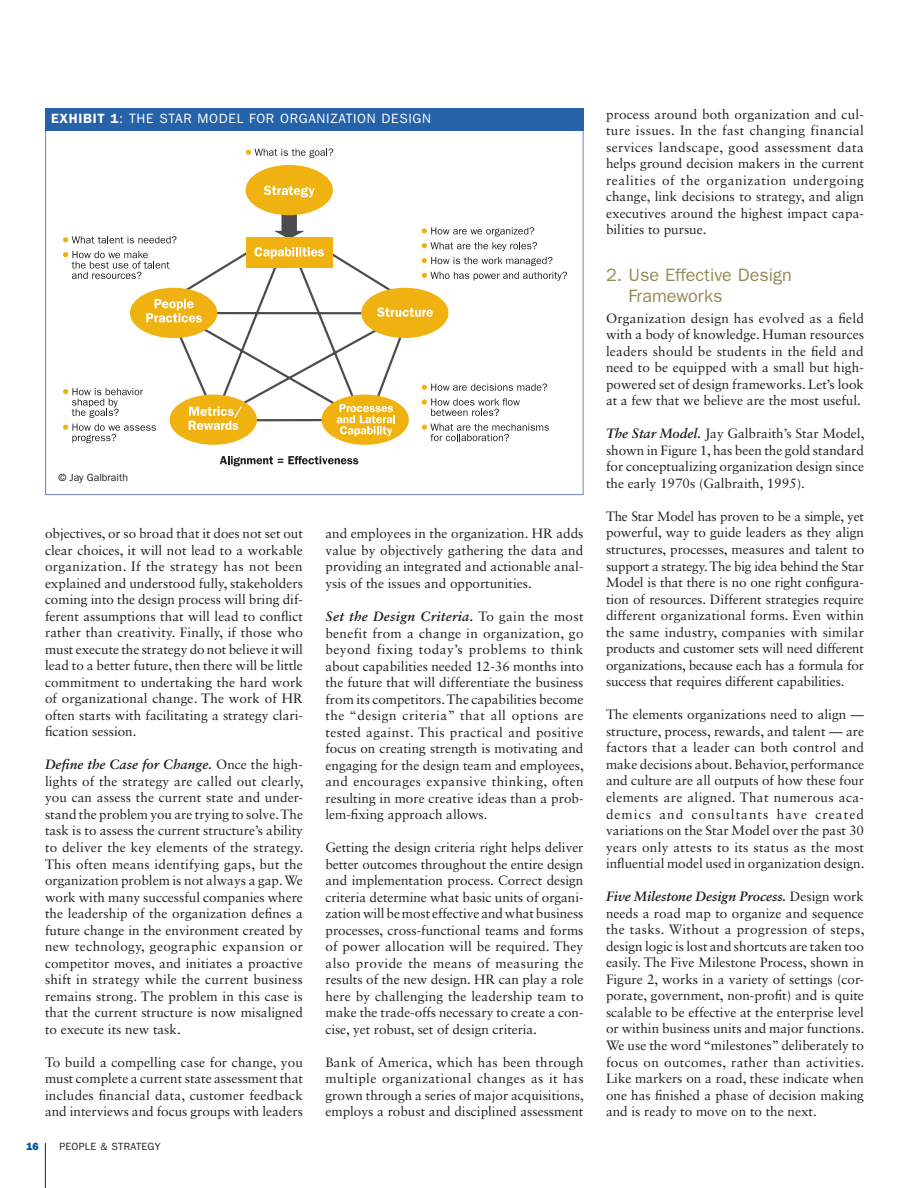
<style>
.page{position:relative;width:918px;height:1188px;background:#fff}
.page>*{position:absolute;margin:0;border:0;box-sizing:border-box;transform-origin:0 0}
.t1{font:18px/21px "ITC Franklin Gothic Std";color:#948a54}
.t2{font:13.5px/16.5px "Sabon LT Std";color:#231f20;text-align:justify}
.t3{font:13.5px "ITC Franklin Gothic Std";letter-spacing:.05em;color:#fff}
.t4{font:600 13.5px "ITC Franklin Gothic Std";color:#fff}
.t5{font:10.5px "ITC Franklin Gothic Std";letter-spacing:.01em;color:#231f20}
.t6{font:10.5px "ITC Franklin Gothic Std Hvy";color:#01529a}
.s1{font-weight:600}
.s2{font-weight:700;font-style:italic}
</style>
<div class="page">
<hr style="left:45px;top:1143px;width:1px;height:45px;background:#231f20">
<div style="left:45px;top:108px;width:538px;height:22px;background:#2662a8"></div>
<svg style="left:163px;top:248px;width:253px;height:175px"></svg>
<svg style="left:274px;top:213px;width:31px;height:24px"></svg>
<div style="left:246px;top:165px;width:87px;height:50px;background:#efb211;border-radius:50%"></div>
<div style="left:130px;top:288px;width:87px;height:50px;background:#efb211;border-radius:50%"></div>
<div style="left:361px;top:288px;width:88px;height:50px;background:#efb211;border-radius:50%"></div>
<div style="left:170px;top:395px;width:87px;height:50px;background:#efb211;border-radius:50%"></div>
<div style="left:322px;top:395px;width:87px;height:50px;background:#efb211;border-radius:50%"></div>
<div style="left:246px;top:237px;width:86px;height:31px;background:#efb211"></div>
<svg style="left:264px;top:186px;width:51px;height:11px"></svg>
<svg style="left:254px;top:247px;width:70px;height:12px"></svg>
<svg style="left:146px;top:299px;width:56px;height:23px"></svg>
<svg style="left:189px;top:407px;width:53px;height:23px"></svg>
<svg style="left:337px;top:404px;width:58px;height:32px"></svg>
<svg style="left:377px;top:307px;width:56px;height:10px"></svg>
<svg style="left:220px;top:456px;width:138px;height:10px"></svg>
<svg style="left:422px;top:384px;width:125px;height:7px"></svg>
<svg style="left:422px;top:398px;width:98px;height:18px"></svg>
<svg style="left:422px;top:424px;width:127px;height:17px"></svg>
<svg style="left:422px;top:227px;width:112px;height:9px"></svg>
<svg style="left:422px;top:242px;width:115px;height:9px"></svg>
<svg style="left:422px;top:257px;width:130px;height:9px"></svg>
<svg style="left:422px;top:272px;width:145px;height:9px"></svg>
<svg style="left:63px;top:236px;width:114px;height:7px"></svg>
<svg style="left:63px;top:251px;width:107px;height:28px"></svg>
<svg style="left:63px;top:388px;width:80px;height:30px"></svg>
<svg style="left:63px;top:424px;width:93px;height:19px"></svg>
<svg style="left:246px;top:149px;width:87px;height:9px"></svg>
<p class="t4" style="left:51px;top:111px;width:21px">Exhibit</p>
<p class="t3" style="left:111px;top:111px;width:31px"><span class="s1">1</span>: The</p>
<p class="t3" style="left:160px;top:111px;width:13px">Star</p>
<p class="t3" style="left:198px;top:111px;width:15px">Model</p>
<p class="t3" style="left:249px;top:111px;width:3px">for</p>
<p class="t3" style="left:280px;top:111px;width:12px">Organization</p>
<p class="t3" style="left:382px;top:111px;width:12px">Design</p>
<p class="t5" style="left:58px;top:472px;width:71px">© Jay Galbraith</p>
<p class="t2" style="left:45px;top:525px;width:260px">objectives, or so broad that it does not set out clear choices, it will not lead to a workable organization. If the strategy has not been explained and understood fully, stakeholders coming into the design process will bring dif&shy;ferent assumptions that will lead to conflict rather than creativity. Finally, if those who must execute the strategy do not believe it will lead to a better future, then there will be little commitment to undertaking the hard work of organizational change. The work of HR often starts with facilitating a strategy clari&shy;fication session.</p>
<p class="t2" style="left:45px;top:756px;width:260px"><span class="s2">Define the Case for Change.</span> Once the high&shy;lights of the strategy are called out clearly, you can assess the current state and under&shy;stand the problem you are trying to solve. The task is to assess the current structure’s ability to deliver the key elements of the strategy.<br>This often means identifying gaps, but the organization problem is not always a gap. We work with many successful companies where the leadership of the organization defines a future change in the environment created by new technology, geographic expansion or competitor moves, and initiates a proactive shift in strategy while the current business remains strong. The problem in this case is that the current structure is now misaligned to execute its new task.</p>
<p class="t2" style="left:45px;top:1054px;width:259px">To build a compelling case for change, you must complete a current state assessment that includes financial data, customer feedback and interviews and focus groups with leaders</p>
<p class="t6" style="left:26px;top:1140px;width:14px">16</p>
<p class="t5" style="left:59px;top:1141px;width:103px">PEOPLE &amp; STRATEGY</p>
<p class="t2" style="left:326px;top:525px;width:260px">and employees in the organization. HR adds value by objectively gathering the data and providing an integrated and actionable anal&shy;ysis of the issues and opportunities.</p>
<p class="t2" style="left:326px;top:608px;width:260px"><span class="s2">Set the Design Criteria.</span> To gain the most benefit from a change in organization, go beyond fixing today’s problems to think about capabilities needed 12-36 months into the future that will differentiate the business from its competitors. The capabilities become the “design criteria” that all options are tested against. This practical and positive focus on creating strength is motivating and engaging for the design team and employees, and encourages expansive thinking, often resulting in more creative ideas than a prob&shy;lem-fixing approach allows.</p>
<p class="t2" style="left:326px;top:839px;width:260px">Getting the design criteria right helps deliver better outcomes throughout the entire design and implementation process. Correct design criteria determine what basic units of organi&shy;zation will be most effective and what business processes, cross-functional teams and forms of power allocation will be required. They also provide the means of measuring the results of the new design. HR can play a role here by challenging the leadership team to make the trade-offs necessary to create a con&shy;cise, yet robust, set of design criteria.</p>
<p class="t2" style="left:326px;top:1054px;width:260px">Bank of America, which has been through multiple organizational changes as it has grown through a series of major acquisitions, employs a robust and disciplined assessment</p>
<p class="t2" style="left:606px;top:106px;width:260px">process around both organization and cul&shy;ture issues. In the fast changing financial services landscape, good assessment data helps ground decision makers in the current realities of the organization undergoing change, link decisions to strategy, and align executives around the highest impact capa&shy;bilities to pursue.</p>
<h1 class="t1" style="left:628px;top:264px;width:165px;text-indent:-22px">2. Use Effective Design<br>Frameworks</h1>
<p class="t2" style="left:606px;top:310px;width:260px">Organization design has evolved as a field with a body of knowledge. Human resources leaders should be students in the field and need to be equipped with a small but high&shy;powered set of design frameworks. Let’s look at a few that we believe are the most useful.</p>
<p class="t2" style="left:606px;top:425px;width:260px"><span class="s2">The Star Model.</span> Jay Galbraith’s Star Model, shown in Figure 1, has been the gold standard for conceptualizing organization design since the early 1970s (Galbraith, 1995).</p>
<p class="t2" style="left:606px;top:508px;width:260px">The Star Model has proven to be a simple, yet powerful, way to guide leaders as they align structures, processes, measures and talent to support a strategy. The big idea behind the Star Model is that there is no one right configura&shy;tion of resources. Different strategies require different organizational forms. Even within the same industry, companies with similar products and customer sets will need different organizations, because each has a formula for success that requires different capabilities.</p>
<p class="t2" style="left:606px;top:706px;width:260px">The elements organizations need to align — structure, process, rewards, and talent — are factors that a leader can both control and make decisions about. Behavior, performance and culture are all outputs of how these four elements are aligned. That numerous aca&shy;demics and consultants have created variations on the Star Model over the past 30 years only attests to its status as the most influential model used in organization design.</p>
<p class="t2" style="left:606px;top:888px;width:260px"><span class="s2">Five Milestone Design Process.</span> Design work needs a road map to organize and sequence the tasks. Without a progression of steps, design logic is lost and shortcuts are taken too easily. The Five Milestone Process, shown in Figure 2, works in a variety of settings (cor&shy;porate, government, non-profit) and is quite scalable to be effective at the enterprise level or within business units and major functions.<br>We use the word “milestones” deliberately to focus on outcomes, rather than activities.<br>Like markers on a road, these indicate when one has finished a phase of decision making and is ready to move on to the next.</p>
</div>
